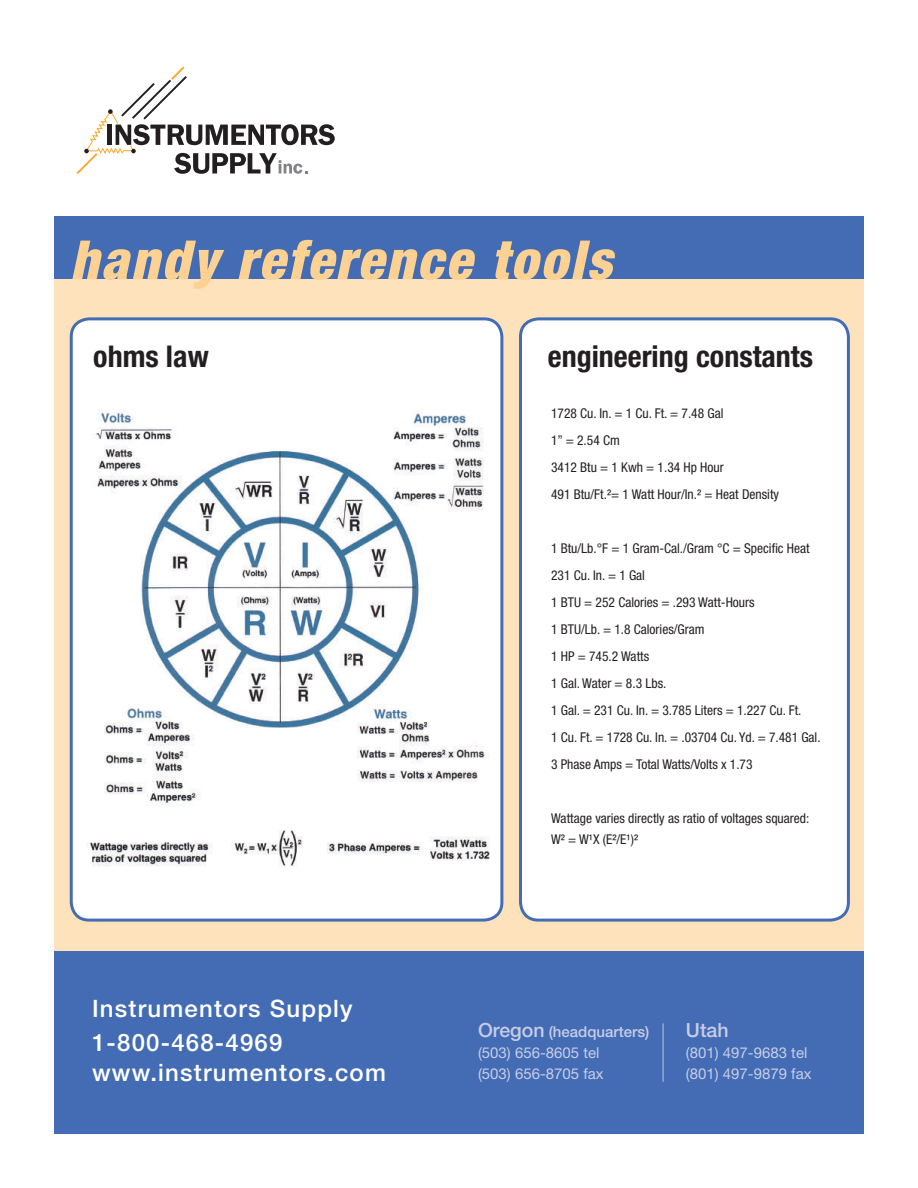
<style>
.page{position:relative;width:918px;height:1188px;background:#fff}
.page>*{position:absolute;margin:0;border:0;box-sizing:border-box;transform-origin:0 0}
.t1{font:italic 900 condensed 54px "Helvetica Neue LT Std";letter-spacing:.05em;color:#fdd192}
.t2{font:700 condensed 30px "Helvetica Neue LT Std";color:#231f20}
.t3{font:500 24px/34.5px "Helvetica Neue LT Std";letter-spacing:.05em;color:#fff}
.t4{font:500 19.5px "Helvetica Neue LT Std";color:#c8cde7}
.t5{font:15px/21px "Helvetica Neue LT Std";color:#c8cde7}
.t6{font:condensed 13.5px/27px "Helvetica Neue LT Std";color:#231f20}
.s1{font-weight:500;font-size:19.5px}
.s2{font-weight:500}
</style>
<div class="page">
<div style="left:54px;top:947px;width:810px;height:187px;background:#436cb5"></div>
<div style="left:54px;top:266px;width:810px;height:684px;background:#fee2bb"></div>
<div style="left:71px;top:319px;width:431px;height:601px;background:#fff;border-radius:18px"></div>
<div style="left:70px;top:317px;width:433px;height:605px;border:3px solid #436cb5;border-radius:18px"></div>
<div style="left:520px;top:319px;width:328px;height:601px;background:#fff;border-radius:18px"></div>
<div style="left:519px;top:317px;width:331px;height:605px;border:3px solid #436cb5;border-radius:18px"></div>
<div style="left:54px;top:216px;width:810px;height:63px;background:#436cb5"></div>
<img style="left:87px;top:409px;width:403px;height:457px">
<hr style="left:662px;top:1023px;width:2px;height:59px;background:#98a6d4">
<svg style="left:76px;top:67px;width:259px;height:107px"></svg>
<h1 class="t1" style="left:70px;top:227px;width:543px">handy reference tools</h1>
<h2 class="t2" style="left:93px;top:338px;width:117px">ohms law</h2>
<h3 class="t3" style="left:92px;top:991px;width:262px">Instrumentors Supply<br>1-800-468-4969</h3>
<h3 class="t3" style="left:92px;top:1055px;width:295px">www.instrumentors.com</h3>
<h2 class="t2" style="left:548px;top:338px;width:267px">engineering constants</h2>
<p class="t6" style="left:551px;top:400px;width:229px">1728 Cu. In. = 1 Cu. Ft. = 7.48 Gal<br>1” = 2.54 Cm<br>3412 Btu = 1 Kwh = 1.34 Hp Hour<br>491 Btu/Ft.²= 1 Watt Hour/In.² = Heat Density</p>
<p class="t6" style="left:551px;top:535px;width:271px">1 Btu/Lb.°F = 1 Gram-Cal./Gram °C = Specific Heat 231 Cu. In. = 1 Gal<br>1 BTU = 252 Calories = .293 Watt-Hours<br>1 BTU/Lb. = 1.8 Calories/Gram<br>1 HP = 745.2 Watts<br>1 Gal. Water = 8.3 Lbs.<br>1 Gal. = 231 Cu. In. = 3.785 Liters = 1.227 Cu. Ft.<br>1 Cu. Ft. = 1728 Cu. In. = .03704 Cu. Yd. = 7.481 Gal.<br>3 Phase Amps = Total Watts/Volts x 1.73</p>
<p class="t6" style="left:551px;top:808px;width:260px;line-height:21px">Wattage varies directly as ratio of voltages squared:<br>W² = W¹X (E²/E¹)²</p>
<p class="t5" style="left:478px;top:1021px;width:173px"><span class="s1">Oregon</span> <span class="s2">(headquarters) </span>(503) 656-8605 tel<br>(503) 656-8705 fax</p>
<h3 class="t4" style="left:686px;top:1019px;width:44px">Utah</h3>
<p class="t5" style="left:686px;top:1042px;width:127px">(801) 497-9683 tel (801) 497-9879 fax</p>
</div>
